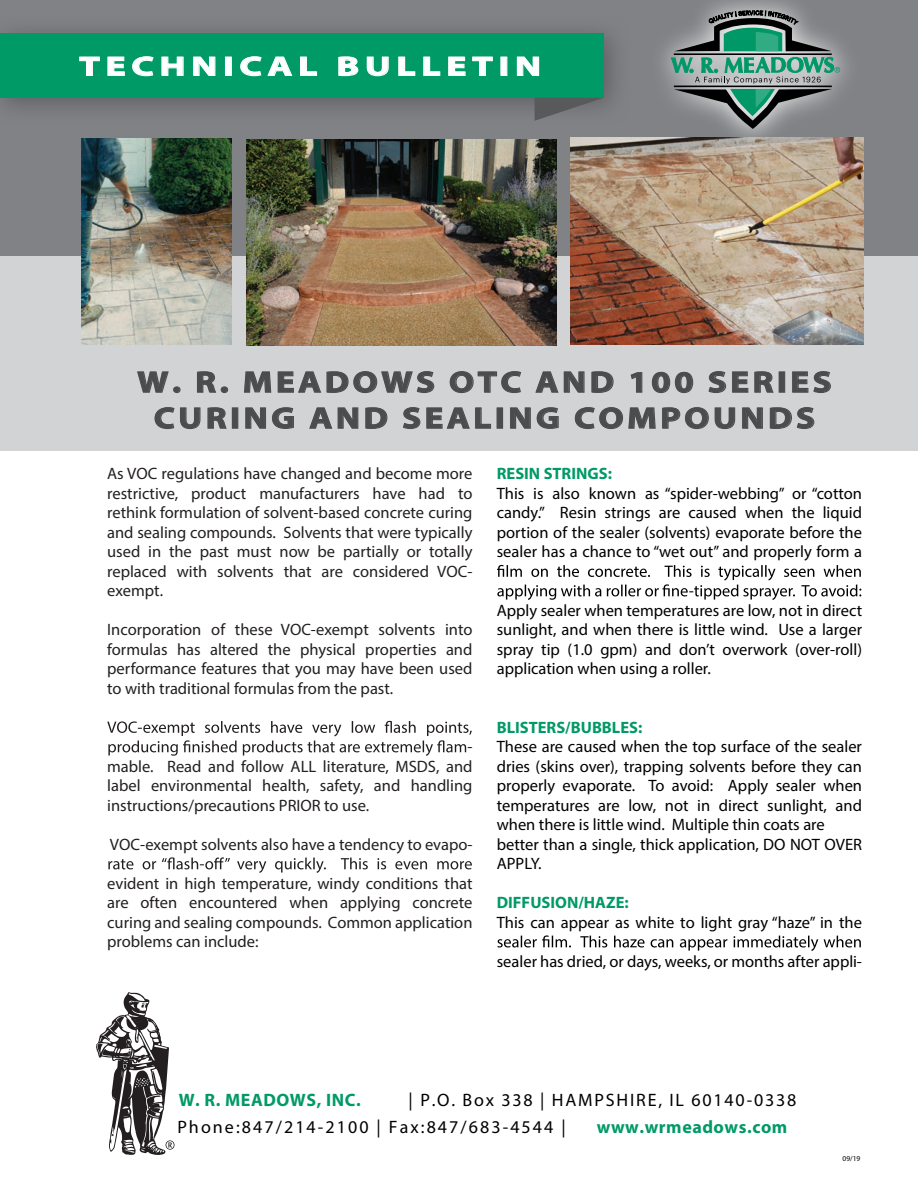
<style>
.page{position:relative;width:918px;height:1188px;background:#fff}
.page>*{position:absolute;margin:0;border:0;box-sizing:border-box;transform-origin:0 0}
.t1{font:700 30px/36px "Myriad Pro";letter-spacing:.1em;color:#4a4c4d;text-align:center;scale:1.17 1}
.t2{font:700 27px "Myriad Pro";letter-spacing:.15em;color:#fff;scale:1.4 1}
.t3{font:18px/27px "Myriad Pro";letter-spacing:.105em;color:#000}
.t4{font:700 18px "Myriad Pro";letter-spacing:.03em;color:#009a67}
.t5{font:16.5px/19.5px "Myriad Pro";color:#231f20;text-align:justify}
.t6{font:16.5px/19.5px "Myriad Pro";color:#000;text-align:justify}
.t7{font:700 16.5px "Myriad Pro";color:#009a67}
.t8{font:7.5px "Myriad Pro";color:#000}
</style>
<div class="page">
<svg style="left:96px;top:992px;width:79px;height:163px"></svg>
<svg style="left:107px;top:721px;width:365px;height:35px"></svg>
<svg style="left:108px;top:857px;width:364px;height:16px"></svg>
<svg style="left:497px;top:565px;width:364px;height:35px"></svg>
<svg style="left:497px;top:935px;width:364px;height:16px"></svg>
<div style="left:0;top:0;width:918px;height:262px;background:#808285"></div>
<div style="left:0;top:257px;width:918px;height:194px;background:#d1d3d4"></div>
<div style="left:0;top:15px;width:631px;height:110px;background:linear-gradient(to bottom,#797b7e,#76787b)"></div>
<div style="left:0;top:33px;width:604px;height:65px;background:#009a67"></div>
<svg style="left:79px;top:56px;width:21px;height:20px"></svg>
<svg style="left:107px;top:56px;width:18px;height:20px"></svg>
<svg style="left:132px;top:56px;width:22px;height:21px"></svg>
<svg style="left:161px;top:56px;width:23px;height:20px"></svg>
<svg style="left:193px;top:56px;width:23px;height:20px"></svg>
<div style="left:225px;top:57px;width:7px;height:19px;border:1px solid #fff"></div>
<svg style="left:240px;top:56px;width:53px;height:21px"></svg>
<svg style="left:300px;top:56px;width:18px;height:20px"></svg>
<svg style="left:338px;top:56px;width:21px;height:21px"></svg>
<svg style="left:366px;top:56px;width:23px;height:21px"></svg>
<svg style="left:398px;top:56px;width:18px;height:20px"></svg>
<svg style="left:423px;top:56px;width:18px;height:20px"></svg>
<svg style="left:448px;top:56px;width:18px;height:20px"></svg>
<svg style="left:472px;top:56px;width:21px;height:20px"></svg>
<svg style="left:516px;top:56px;width:24px;height:20px"></svg>
<svg style="left:137px;top:371px;width:91px;height:59px"></svg>
<div style="left:232px;top:407px;width:6px;height:22px;border:1px solid #4a4c4d"></div>
<svg style="left:244px;top:331px;width:587px;height:99px"></svg>
<img style="left:81px;top:139px;width:151px;height:206px">
<img style="left:247px;top:139px;width:309px;height:207px">
<img style="left:571px;top:138px;width:293px;height:207px">
<svg style="left:535px;top:98px;width:69px;height:23px"></svg>
<img style="left:639px;top:0;width:225px;height:160px">
<svg style="left:670px;top:10px;width:170px;height:119px"></svg>
<h2 class="t2" style="left:79px;top:49px;width:331px">TECHNICAL BULLETIN</h2>
<h1 class="t1" style="left:137px;top:363px;width:595px">W. R. MEADOWS OTC AND 100 SERIES<br>CURING AND SEALING COMPOUNDS</h1>
<p class="t5" style="left:107px;top:464px;width:367px">As VOC regulations have changed and become more restrictive, product manufacturers have had to rethink formulation of solvent-based concrete curing and sealing compounds. Solvents that were typically used in the past must now be partially or totally replaced with solvents that are considered VOC&shy;exempt.</p>
<p class="t5" style="left:107px;top:620px;width:367px">Incorporation of these VOC-exempt solvents into formulas has altered the physical properties and performance features that you may have been used to with traditional formulas from the past.</p>
<p class="t7" style="left:497px;top:463px;width:117px">RESIN STRINGS:</p>
<p class="t6" style="left:497px;top:483px;width:367px">This is also known as “spider-webbing” or “cotton candy.” Resin strings are caused when the liquid portion of the sealer (solvents) evaporate before the sealer has a chance to “wet out” and properly form a</p>
<p class="t6" style="left:497px;top:600px;width:367px">Apply sealer when temperatures are low, not in direct sunlight, and when there is little wind. Use a larger spray tip (1.0 gpm) and don’t overwork (over-roll) application when using a roller.</p>
<p class="t5" style="left:107px;top:737px;width:367px;text-indent:360px">- mable. Read and follow ALL literature, MSDS, and label environmental health, safety, and handling instructions/precautions PRIOR to use.</p>
<p class="t5" style="left:110px;top:834px;width:364px">VOC-exempt solvents also have a tendency to evapo-</p>
<p class="t5" style="left:107px;top:873px;width:367px">evident in high temperature, windy conditions that are often encountered when applying concrete curing and sealing compounds. Common application problems can include:</p>
<p class="t7" style="left:497px;top:716px;width:147px">BLISTERS/BUBBLES:</p>
<p class="t6" style="left:497px;top:737px;width:367px;text-align:left">These are caused when the top surface of the sealer dries (skins over), trapping solvents before they can properly evaporate. To avoid: Apply sealer when temperatures are low, not in direct sunlight, and when there is little wind. Multiple thin coats are better than a single, thick application, DO NOT OVER APPLY.</p>
<p class="t7" style="left:497px;top:892px;width:134px">DIFFUSION/HAZE:</p>
<p class="t6" style="left:497px;top:912px;width:367px">This can appear as white to light gray “haze” in the</p>
<p class="t6" style="left:497px;top:951px;width:367px">sealer has dried, or days, weeks, or months after appli-</p>
<p class="t3" style="left:177px;top:1086px;width:621px;text-indent:231px">| P.O. Box 338 | HAMPSHIRE, IL 60140-0338<br>Phone:847/214-2100 | Fax:847/683-4544 |</p>
<p class="t4" style="left:179px;top:1088px;width:184px">W. R. MEADOWS, INC.</p>
<p class="t4" style="left:597px;top:1115px;width:192px">www.wrmeadows.com</p>
<p class="t8" style="left:843px;top:1154px;width:19px">09/19</p>
</div>
